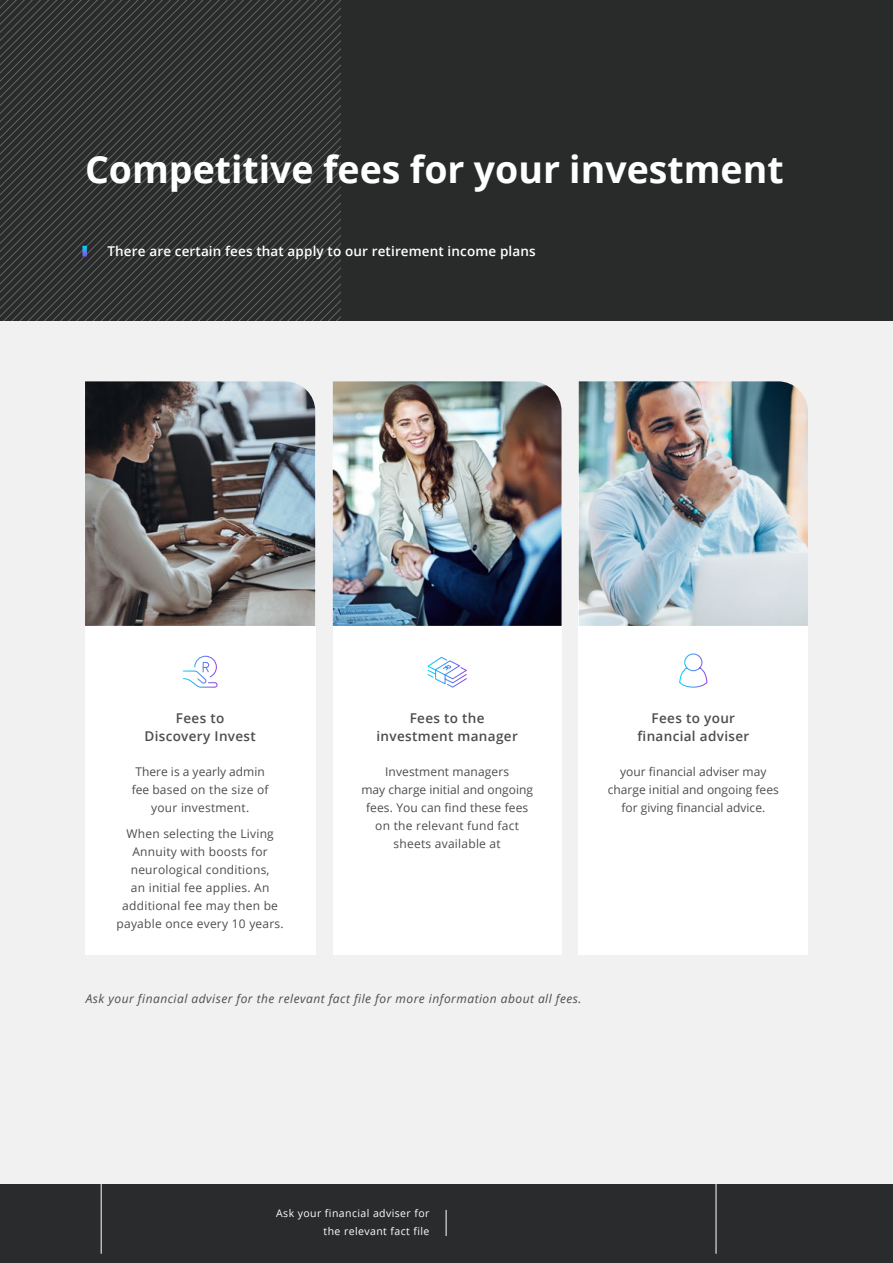
<style>
.page{position:relative;width:893px;height:1263px;background:#fff}
.page>*{position:absolute;margin:0;border:0;box-sizing:border-box;transform-origin:0 0}
.t1{font:700 37.5px "Open Sans";color:#fff}
.t2{font:600 13.5px/18px "Open Sans";letter-spacing:.025em;color:#4d4d4f;text-align:center}
.t3{font:600 13.5px "Open Sans";letter-spacing:.01em;color:#fff}
.t4{font:12px/18px "Open Sans";letter-spacing:.02em;color:#4d4d4f;text-align:center}
.t5{font:italic 12px "Open Sans";letter-spacing:.04em;color:#4d4d4f}
.t6{font:12px/18px "Open Sans";color:#4d4d4f;text-align:center}
.t7{font:10.5px/18px "Open Sans";letter-spacing:.04em;color:#fff;text-align:right}
</style>
<div class="page">
<div style="left:0;top:1183px;width:893px;height:80px;background:#292b2c"></div>
<svg style="left:446px;top:1210px;width:1px;height:26px"></svg>
<hr style="left:101px;top:1183px;width:1px;height:71px;background:#fff">
<hr style="left:716px;top:1183px;width:1px;height:71px;background:#fff">
<div style="left:0;top:320px;width:893px;height:863px;background:#f1f1f2"></div>
<div style="left:0;top:0;width:893px;height:320px;background:#292b2b"></div>
<div style="left:85px;top:437px;width:230px;height:518px;background:#fff"></div>
<div style="left:333px;top:437px;width:229px;height:518px;background:#fff"></div>
<div style="left:579px;top:437px;width:229px;height:518px;background:#fff"></div>
<img style="left:333px;top:381px;width:229px;height:245px">
<img style="left:579px;top:381px;width:229px;height:245px">
<svg style="left:182px;top:655px;width:36px;height:33px"></svg>
<svg style="left:427px;top:656px;width:40px;height:32px"></svg>
<svg style="left:679px;top:653px;width:29px;height:35px"></svg>
<svg style="left:0;top:0;width:340px;height:26px"></svg>
<svg style="left:0;top:30px;width:340px;height:33px"></svg>
<svg style="left:0;top:67px;width:340px;height:28px"></svg>
<svg style="left:0;top:99px;width:340px;height:221px"></svg>
<svg style="left:8px;top:128px;width:332px;height:192px"></svg>
<svg style="left:32px;top:152px;width:308px;height:168px"></svg>
<svg style="left:48px;top:168px;width:292px;height:152px"></svg>
<svg style="left:82px;top:246px;width:5px;height:10px"></svg>
<img style="left:85px;top:381px;width:230px;height:245px">
<h1 class="t1" style="left:85px;top:143px;width:700px">Competitive fees for your investment</h1>
<p class="t3" style="left:107px;top:242px;width:430px">There are certain fees that apply to our retirement income plans</p>
<p class="t2" style="left:144px;top:709px;width:113px">Fees to<br>Discovery Invest</p>
<p class="t4" style="left:132px;top:762px;width:138px">There is a yearly admin fee based on the size of your investment.</p>
<p class="t4" style="left:116px;top:825px;width:169px">When selecting the Living<br>Annuity with boosts for neurological conditions,<br>an initial fee applies. An additional fee may then be payable once every 10 years.</p>
<p class="t2" style="left:377px;top:709px;width:143px">Fees to the investment manager</p>
<p class="t4" style="left:361px;top:762px;width:173px">Investment managers<br>may charge initial and ongoing fees. You can find these fees on the relevant fund fact sheets available at</p>
<p class="t5" style="left:86px;top:990px;width:497px">Ask your financial adviser for the relevant fact file for more information about all fees.</p>
<p class="t2" style="left:637px;top:709px;width:113px">Fees to your financial adviser</p>
<p class="t6" style="left:608px;top:762px;width:172px">your financial adviser may charge initial and ongoing fees for giving financial advice.</p>
<p class="t7" style="left:276px;top:1204px;width:155px">Ask your financial adviser for the relevant fact file</p>
</div>
